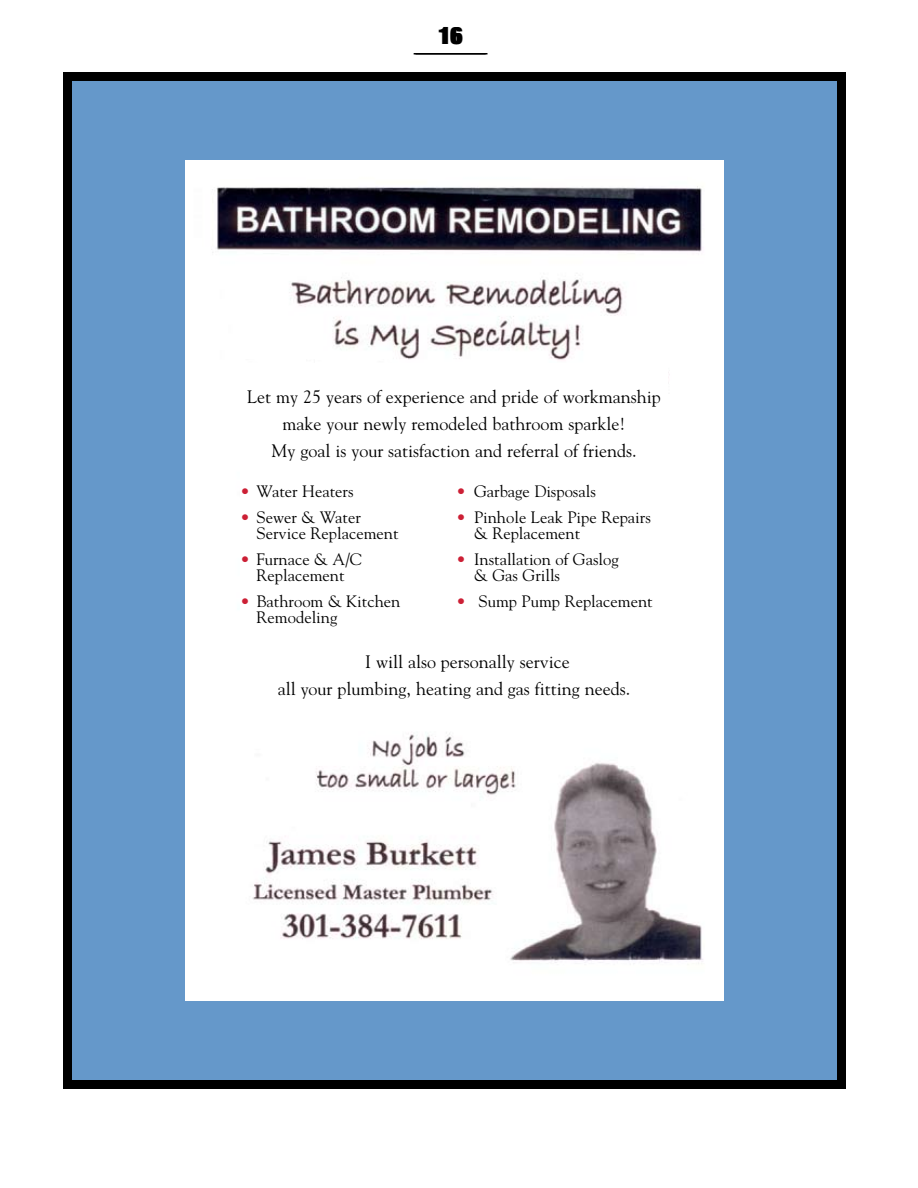
<style>
.page{position:relative;width:918px;height:1188px;background:#fff}
.page>*{position:absolute;margin:0;border:0;box-sizing:border-box;transform-origin:0 0}
.t1{font:900 condensed 22.5px "Swiss 721 BT";color:#000}
.t2{font:18px/27px "Goudy";color:#000;text-align:center}
.t3{font:16.5px "Goudy";color:#000}
.s1{color:#cc1f35}
</style>
<div class="page">
<hr style="left:414px;top:53px;width:72px;height:2px;background:#000">
<hr style="left:416px;top:53px;width:72px;height:2px;background:#000">
<div style="left:68px;top:76px;width:774px;height:1008px;background:#6598ca"></div>
<img style="left:186px;top:161px;width:537px;height:839px">
<div style="left:63px;top:72px;width:783px;height:1017px;border:9px solid #000"></div>
<div style="left:240px;top:363px;width:428px;height:357px;background:#fff"></div>
<p class="t1" style="left:439px;top:22px;width:26px">16</p>
<p class="t2" style="left:247px;top:383px;width:415px">Let my 25 years of experience and pride of workmanship make your newly remodeled bathroom sparkle!<br>My goal is your satisfaction and referral of friends.</p>
<p class="t3" style="left:240px;top:482px;width:115px"><span class="s1">•</span> Water Heaters</p>
<p class="t3" style="left:456px;top:482px;width:141px"><span class="s1">•</span> Garbage Disposals</p>
<p class="t3" style="left:240px;top:507px;width:122px"><span class="s1">•</span> Sewer &amp; Water</p>
<p class="t3" style="left:456px;top:507px;width:196px"><span class="s1">•</span> Pinhole Leak Pipe Repairs</p>
<p class="t3" style="left:257px;top:524px;width:143px">Service Replacement</p>
<p class="t3" style="left:474px;top:524px;width:108px">&amp; Replacement</p>
<p class="t3" style="left:240px;top:549px;width:123px"><span class="s1">•</span> Furnace &amp; A/C</p>
<p class="t3" style="left:456px;top:549px;width:164px"><span class="s1">•</span> Installation of Gaslog</p>
<p class="t3" style="left:257px;top:566px;width:89px">Replacement</p>
<p class="t3" style="left:474px;top:566px;width:88px">&amp; Gas Grills</p>
<p class="t3" style="left:240px;top:591px;width:162px"><span class="s1">•</span> Bathroom &amp; Kitchen</p>
<p class="t3" style="left:456px;top:591px;width:198px"><span class="s1">•</span> Sump Pump Replacement</p>
<p class="t3" style="left:257px;top:608px;width:82px">Remodeling</p>
<p class="t2" style="left:278px;top:648px;width:354px;text-align:left;text-indent:87px">I will also personally service<br>all your plumbing, heating and gas fitting needs.</p>
</div>
